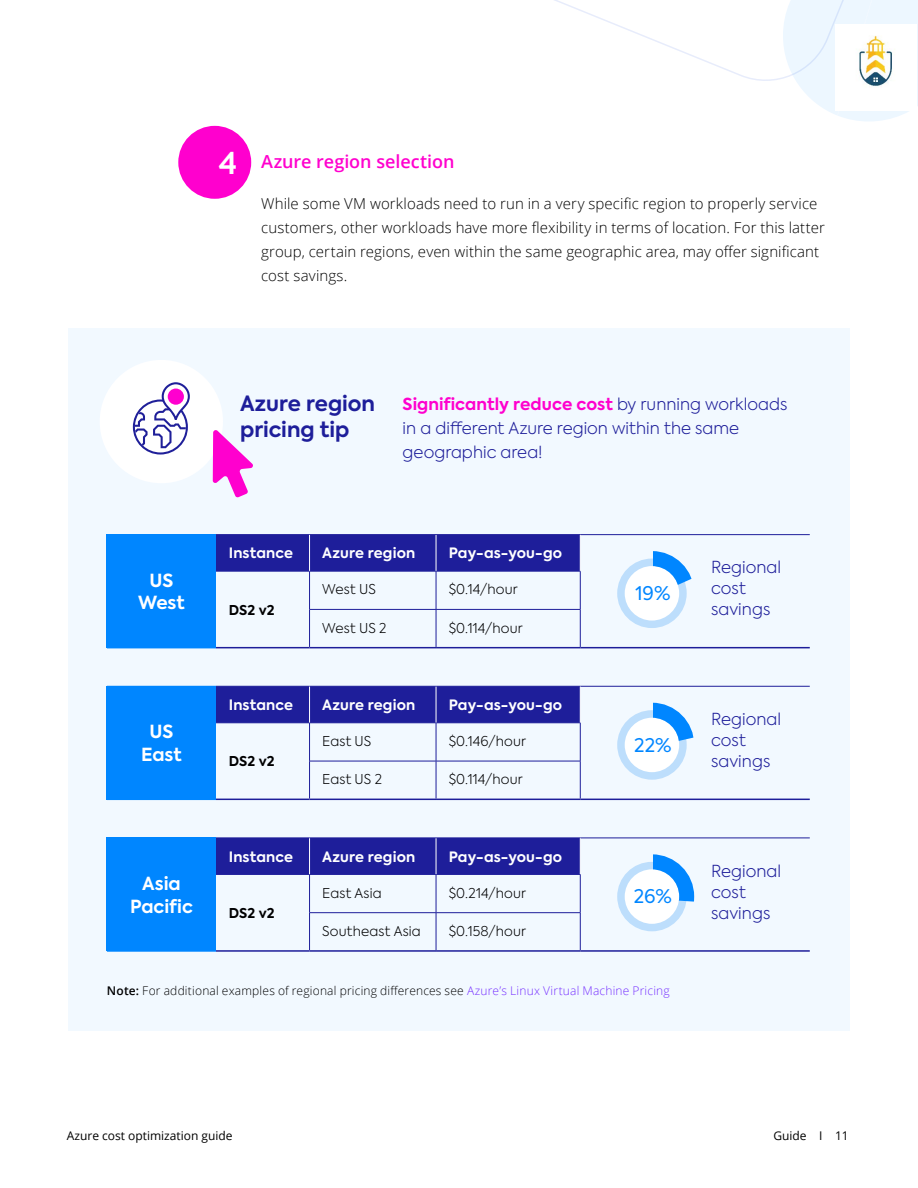
<style>
.page{position:relative;width:918px;height:1188px;background:#fff}
.page>*{position:absolute;margin:0;border:0;box-sizing:border-box;transform-origin:0 0}
.t1{font:600 30px "Axiforma";color:#fff}
.t2{font:700 21px/25.5px "Axiforma";color:#1e1e9a}
.t3{font:18.75px "Axiforma";color:#0086ff}
.t4{font:700 18px/22.5px "Axiforma";letter-spacing:-.005em;color:#fff;text-align:center}
.t5{font:600 18px "Open Sans";letter-spacing:-.005em;color:#ff00ce}
.t6{font:300 16.5px/21px "Axiforma";color:#1e1e9a}
.t7{font:300 15px/24px "Open Sans";letter-spacing:.005em;color:#000}
.t8{font:700 14.25px "Axiforma";letter-spacing:.01em;color:#fff}
.t9{font:300 13.5px "Axiforma";letter-spacing:.01em;color:#000}
.t10{font:700 13.5px "Axiforma";letter-spacing:.005em;color:#000}
.t11{font:300 12px "Open Sans";letter-spacing:.015em;color:#000}
.t12{font:12px "Open Sans";color:#000}
.s1{font-weight:700;color:#ff00ce}
.s2{font-weight:600}
.s3{color:#7731ff}
</style>
<div class="page">
<div style="left:68px;top:328px;width:782px;height:702px;background:#f2f9ff"></div>
<svg style="left:554px;top:0;width:364px;height:121px"></svg>
<div style="left:178px;top:126px;width:73px;height:73px;background:#ff00ce;border-radius:50%"></div>
<div style="left:100px;top:360px;width:123px;height:123px;background:#fff;border-radius:50%"></div>
<svg style="left:213px;top:430px;width:40px;height:68px"></svg>
<svg style="left:133px;top:382px;width:57px;height:73px"></svg>
<div style="left:107px;top:535px;width:109px;height:113px;background:#0086ff"></div>
<div style="left:216px;top:535px;width:364px;height:36px;background:#1e1e9a"></div>
<hr style="left:216px;top:534px;width:94px;height:1px;background:#1e1e9a">
<hr style="left:310px;top:534px;width:126px;height:1px;background:#1e1e9a">
<hr style="left:436px;top:534px;width:144px;height:1px;background:#1e1e9a">
<hr style="left:580px;top:534px;width:230px;height:1px;background:#1e1e9a">
<hr style="left:216px;top:571px;width:94px;height:1px;background:#1e1e9a">
<hr style="left:310px;top:571px;width:126px;height:1px;background:#1e1e9a">
<hr style="left:436px;top:571px;width:145px;height:1px;background:#1e1e9a">
<hr style="left:309px;top:535px;width:1px;height:36px;background:#fff">
<hr style="left:436px;top:535px;width:1px;height:36px;background:#fff">
<hr style="left:580px;top:535px;width:1px;height:36px;background:#fff">
<hr style="left:309px;top:571px;width:1px;height:38px;background:#1e1e9a">
<hr style="left:436px;top:571px;width:1px;height:38px;background:#1e1e9a">
<hr style="left:580px;top:571px;width:1px;height:38px;background:#1e1e9a">
<hr style="left:309px;top:610px;width:1px;height:37px;background:#1e1e9a">
<hr style="left:436px;top:610px;width:1px;height:37px;background:#1e1e9a">
<hr style="left:580px;top:610px;width:1px;height:37px;background:#1e1e9a">
<hr style="left:309px;top:609px;width:127px;height:1px;background:#1e1e9a">
<hr style="left:436px;top:609px;width:145px;height:1px;background:#1e1e9a">
<hr style="left:216px;top:647px;width:94px;height:1px;background:#1e1e9a">
<hr style="left:310px;top:647px;width:126px;height:1px;background:#1e1e9a">
<hr style="left:436px;top:647px;width:144px;height:1px;background:#1e1e9a">
<hr style="left:580px;top:647px;width:230px;height:1px;background:#1e1e9a">
<hr style="left:107px;top:534px;width:109px;height:1px;background:#0086ff">
<div style="left:623px;top:564px;width:58px;height:58px;background:#fff;border-radius:50%"></div>
<div style="left:617px;top:559px;width:70px;height:69px;border:7px solid #bddefc;border-radius:50%"></div>
<svg style="left:653px;top:551px;width:39px;height:45px"></svg>
<div style="left:107px;top:686px;width:109px;height:113px;background:#0086ff"></div>
<div style="left:216px;top:687px;width:364px;height:36px;background:#1e1e9a"></div>
<hr style="left:216px;top:686px;width:94px;height:1px;background:#1e1e9a">
<hr style="left:310px;top:686px;width:126px;height:1px;background:#1e1e9a">
<hr style="left:436px;top:686px;width:144px;height:1px;background:#1e1e9a">
<hr style="left:580px;top:686px;width:230px;height:1px;background:#1e1e9a">
<hr style="left:216px;top:723px;width:94px;height:1px;background:#1e1e9a">
<hr style="left:310px;top:723px;width:126px;height:1px;background:#1e1e9a">
<hr style="left:436px;top:723px;width:145px;height:1px;background:#1e1e9a">
<hr style="left:309px;top:687px;width:1px;height:36px;background:#fff">
<hr style="left:436px;top:687px;width:1px;height:36px;background:#fff">
<hr style="left:580px;top:687px;width:1px;height:36px;background:#fff">
<hr style="left:309px;top:723px;width:1px;height:38px;background:#1e1e9a">
<hr style="left:436px;top:723px;width:1px;height:38px;background:#1e1e9a">
<hr style="left:580px;top:723px;width:1px;height:38px;background:#1e1e9a">
<hr style="left:309px;top:761px;width:1px;height:38px;background:#1e1e9a">
<hr style="left:436px;top:761px;width:1px;height:38px;background:#1e1e9a">
<hr style="left:580px;top:761px;width:1px;height:38px;background:#1e1e9a">
<hr style="left:309px;top:761px;width:127px;height:1px;background:#1e1e9a">
<hr style="left:436px;top:761px;width:145px;height:1px;background:#1e1e9a">
<hr style="left:216px;top:799px;width:94px;height:1px;background:#1e1e9a">
<hr style="left:310px;top:799px;width:126px;height:1px;background:#1e1e9a">
<hr style="left:436px;top:799px;width:144px;height:1px;background:#1e1e9a">
<hr style="left:580px;top:799px;width:230px;height:1px;background:#1e1e9a">
<hr style="left:107px;top:799px;width:109px;height:1px;background:#0086ff">
<div style="left:623px;top:716px;width:58px;height:58px;background:#fff;border-radius:50%"></div>
<div style="left:617px;top:710px;width:70px;height:70px;border:7px solid #bddefc;border-radius:50%"></div>
<svg style="left:653px;top:702px;width:41px;height:45px"></svg>
<div style="left:107px;top:838px;width:109px;height:113px;background:#0086ff"></div>
<div style="left:216px;top:839px;width:364px;height:35px;background:#1e1e9a"></div>
<hr style="left:216px;top:838px;width:94px;height:1px;background:#1e1e9a">
<hr style="left:310px;top:838px;width:126px;height:1px;background:#1e1e9a">
<hr style="left:436px;top:838px;width:144px;height:1px;background:#1e1e9a">
<hr style="left:580px;top:838px;width:230px;height:1px;background:#1e1e9a">
<hr style="left:216px;top:874px;width:94px;height:1px;background:#1e1e9a">
<hr style="left:310px;top:874px;width:126px;height:1px;background:#1e1e9a">
<hr style="left:436px;top:874px;width:145px;height:1px;background:#1e1e9a">
<hr style="left:309px;top:838px;width:1px;height:36px;background:#fff">
<hr style="left:436px;top:838px;width:1px;height:36px;background:#fff">
<hr style="left:580px;top:838px;width:1px;height:36px;background:#fff">
<hr style="left:309px;top:875px;width:1px;height:37px;background:#1e1e9a">
<hr style="left:436px;top:875px;width:1px;height:37px;background:#1e1e9a">
<hr style="left:580px;top:875px;width:1px;height:37px;background:#1e1e9a">
<hr style="left:309px;top:913px;width:1px;height:37px;background:#1e1e9a">
<hr style="left:436px;top:913px;width:1px;height:37px;background:#1e1e9a">
<hr style="left:580px;top:913px;width:1px;height:37px;background:#1e1e9a">
<hr style="left:309px;top:912px;width:127px;height:1px;background:#1e1e9a">
<hr style="left:436px;top:912px;width:145px;height:1px;background:#1e1e9a">
<hr style="left:216px;top:950px;width:94px;height:2px;background:#1e1e9a">
<hr style="left:310px;top:950px;width:126px;height:2px;background:#1e1e9a">
<hr style="left:436px;top:950px;width:144px;height:2px;background:#1e1e9a">
<hr style="left:580px;top:950px;width:230px;height:2px;background:#1e1e9a">
<hr style="left:107px;top:950px;width:109px;height:2px;background:#0086ff">
<div style="left:623px;top:867px;width:58px;height:59px;background:#fff;border-radius:50%"></div>
<div style="left:617px;top:862px;width:70px;height:69px;border:7px solid #bddefc;border-radius:50%"></div>
<svg style="left:653px;top:854px;width:42px;height:48px"></svg>
<img style="left:835px;top:25px;width:82px;height:85px">
<h1 class="t1" style="left:219px;top:143px;width:20px">4</h1>
<p class="t5" style="left:261px;top:149px;width:195px">Azure region selection</p>
<p class="t7" style="left:261px;top:191px;width:565px">While some VM workloads need to run in a very specific region to properly service customers, other workloads have more flexibility in terms of location. For this latter group, certain regions, even within the same geographic area, may offer significant cost savings.</p>
<p class="t4" style="left:138px;top:569px;width:48px">US<br>West</p>
<p class="t4" style="left:141px;top:721px;width:42px">US<br>East</p>
<p class="t4" style="left:130px;top:873px;width:64px">Asia<br>Pacific</p>
<h2 class="t2" style="left:240px;top:391px;width:137px">Azure region pricing tip</h2>
<p class="t6" style="left:403px;top:392px;width:386px;line-height:24px"><span class="s1">Significantly reduce cost</span> by running workloads in a different Azure region within the same geographic area!</p>
<p class="t8" style="left:229px;top:544px;width:66px">Instance</p>
<p class="t8" style="left:322px;top:544px;width:95px">Azure region</p>
<p class="t8" style="left:449px;top:544px;width:115px">Pay-as-you-go</p>
<p class="t10" style="left:229px;top:601px;width:47px">DS2 v2</p>
<p class="t9" style="left:322px;top:581px;width:55px">West US</p>
<p class="t9" style="left:449px;top:581px;width:70px">$0.14/hour</p>
<p class="t9" style="left:322px;top:619px;width:66px">West US 2</p>
<p class="t9" style="left:449px;top:619px;width:76px">$0.114/hour</p>
<p class="t8" style="left:229px;top:695px;width:66px">Instance</p>
<p class="t8" style="left:322px;top:695px;width:95px">Azure region</p>
<p class="t8" style="left:449px;top:695px;width:115px">Pay-as-you-go</p>
<p class="t10" style="left:229px;top:752px;width:47px">DS2 v2</p>
<p class="t9" style="left:322px;top:732px;width:51px">East US</p>
<p class="t9" style="left:449px;top:732px;width:79px">$0.146/hour</p>
<p class="t9" style="left:322px;top:771px;width:61px">East US 2</p>
<p class="t9" style="left:449px;top:771px;width:76px">$0.114/hour</p>
<p class="t8" style="left:229px;top:847px;width:66px">Instance</p>
<p class="t8" style="left:322px;top:847px;width:95px">Azure region</p>
<p class="t8" style="left:449px;top:847px;width:115px">Pay-as-you-go</p>
<p class="t10" style="left:229px;top:904px;width:47px">DS2 v2</p>
<p class="t9" style="left:322px;top:884px;width:61px">East Asia</p>
<p class="t9" style="left:449px;top:884px;width:79px">$0.214/hour</p>
<p class="t9" style="left:322px;top:922px;width:100px">Southeast Asia</p>
<p class="t9" style="left:449px;top:922px;width:79px">$0.158/hour</p>
<p class="t3" style="left:635px;top:581px;width:36px">19%</p>
<p class="t3" style="left:634px;top:733px;width:39px">22%</p>
<p class="t3" style="left:634px;top:885px;width:40px">26%</p>
<p class="t6" style="left:711px;top:557px;width:71px">Regional cost savings</p>
<p class="t6" style="left:711px;top:709px;width:71px">Regional cost savings</p>
<p class="t6" style="left:711px;top:860px;width:71px">Regional cost savings</p>
<p class="t11" style="left:107px;top:982px;width:564px"><span class="s2">Note:</span> For additional examples of regional pricing differences see <span class="s3">Azure’s Linux Virtual Machine Pricing</span></p>
<p class="t12" style="left:67px;top:1127px;width:167px">Azure cost optimization guide</p>
<p class="t12" style="left:773px;top:1127px;width:77px">Guide I 11</p>
</div>
